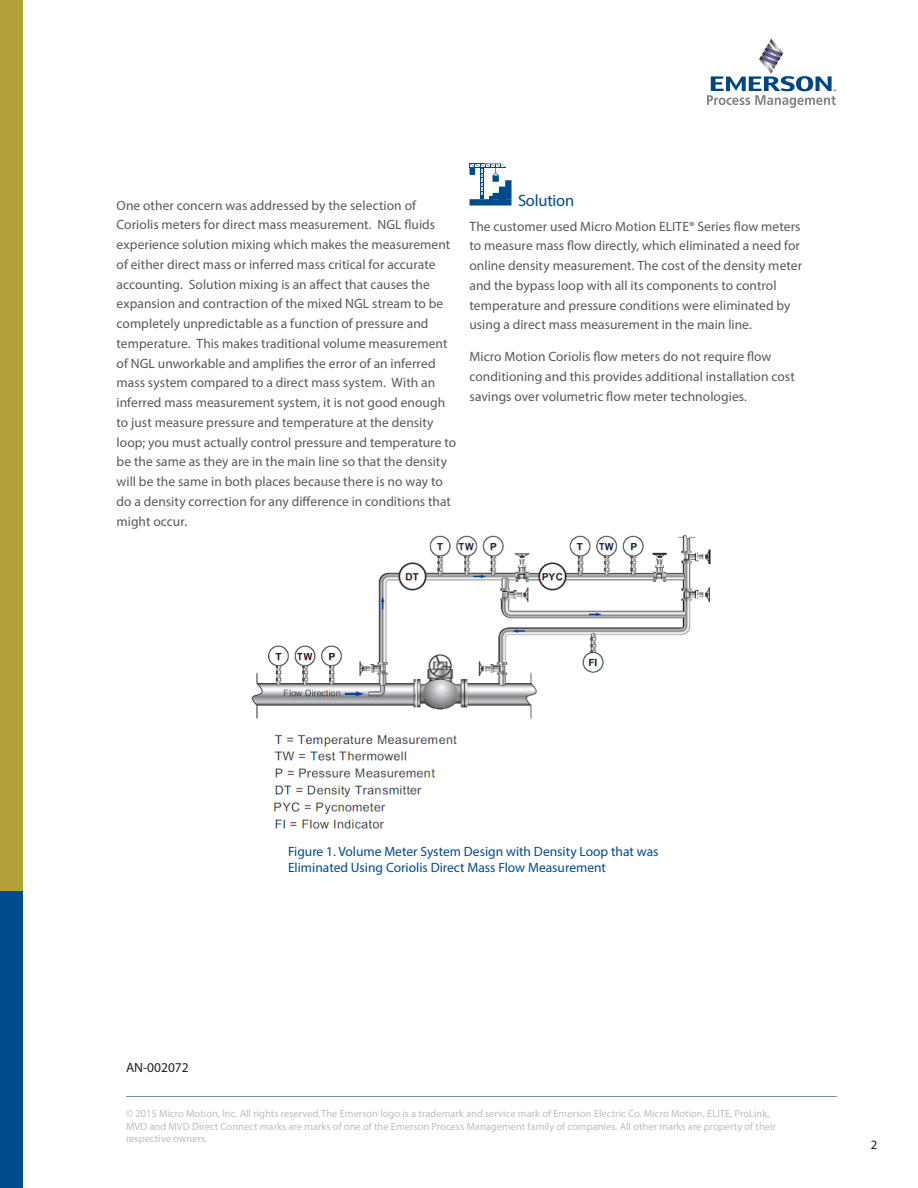
<style>
.page{position:relative;width:918px;height:1188px;background:#fff}
.page>*{position:absolute;margin:0;border:0;box-sizing:border-box;transform-origin:0 0}
.Heading_1{font:16.5px "Myriad Pro";letter-spacing:-.015em;color:#004a8d}
.All_Other_Paragraphs{font:13.5px/19.8px "Myriad Pro";letter-spacing:.005em;color:#57585a}
.t1{font:13.5px/16.2px "Myriad Pro";color:#004a8d}
.t2{font:13.5px "Myriad Pro";color:#231f20}
.t3{font:12.75px "Myriad Pro";color:#231f20}
.t4{font:10.5px/12.6px "Myriad Pro";color:#bcbdc0}
</style>
<div class="page">
<div style="left:0;top:0;width:23px;height:1188px;background:#b3a039"></div>
<div style="left:0;top:891px;width:23px;height:297px;background:#004a8d"></div>
<img style="left:770px;top:38px;width:8px;height:9px">
<img style="left:764px;top:65px;width:9px;height:9px">
<svg style="left:759px;top:47px;width:24px;height:18px"></svg>
<svg style="left:707px;top:76px;width:129px;height:32px"></svg>
<hr style="left:126px;top:1096px;width:711px;height:1px;background:#748cbb">
<svg style="left:470px;top:163px;width:42px;height:43px"></svg>
<img style="left:251px;top:534px;width:460px;height:295px">
<p class="All_Other_Paragraphs" style="left:117px;top:195px;width:341px">One other concern was addressed by the selection of Coriolis meters for direct mass measurement. NGL fluids experience solution mixing which makes the measurement of either direct mass or inferred mass critical for accurate accounting. Solution mixing is an affect that causes the expansion and contraction of the mixed NGL stream to be completely unpredictable as a function of pressure and temperature. This makes traditional volume measurement of NGL unworkable and amplifies the error of an inferred mass system compared to a direct mass system. With an inferred mass measurement system, it is not good enough to just measure pressure and temperature at the density loop; you must actually control pressure and temperature to be the same as they are in the main line so that the density will be the same in both places because there is no way to do a density correction for any difference in conditions that might occur.</p>
<p class="Heading_1" style="left:518px;top:190px;width:58px">Solution</p>
<p class="All_Other_Paragraphs" style="left:470px;top:216px;width:334px">The customer used Micro Motion ELITE® Series flow meters to measure mass flow directly, which eliminated a need for online density measurement. The cost of the density meter and the bypass loop with all its components to control temperature and pressure conditions were eliminated by using a direct mass measurement in the main line.</p>
<p class="All_Other_Paragraphs" style="left:470px;top:346px;width:327px">Micro Motion Coriolis flow meters do not require flow conditioning and this provides additional installation cost savings over volumetric flow meter technologies.</p>
<p class="t2" style="left:126px;top:1059px;width:64px">AN-002072</p>
<p class="t1" style="left:288px;top:843px;width:372px">Figure 1. Volume Meter System Design with Density Loop that was<br>Eliminated Using Coriolis Direct Mass Flow Measurement</p>
<p class="t4" style="left:126px;top:1107px;width:652px">© 2015 Micro Motion, Inc. All rights reserved.The Emerson logo is a trademark and service mark of Emerson Electric Co. Micro Motion, ELITE, ProLink,<br>MVD and MVD Direct Connect marks are marks of one of the Emerson Process Management family of companies. All other marks are property of their respective owners.</p>
<p class="t3" style="left:871px;top:1137px;width:8px">2</p>
</div>
